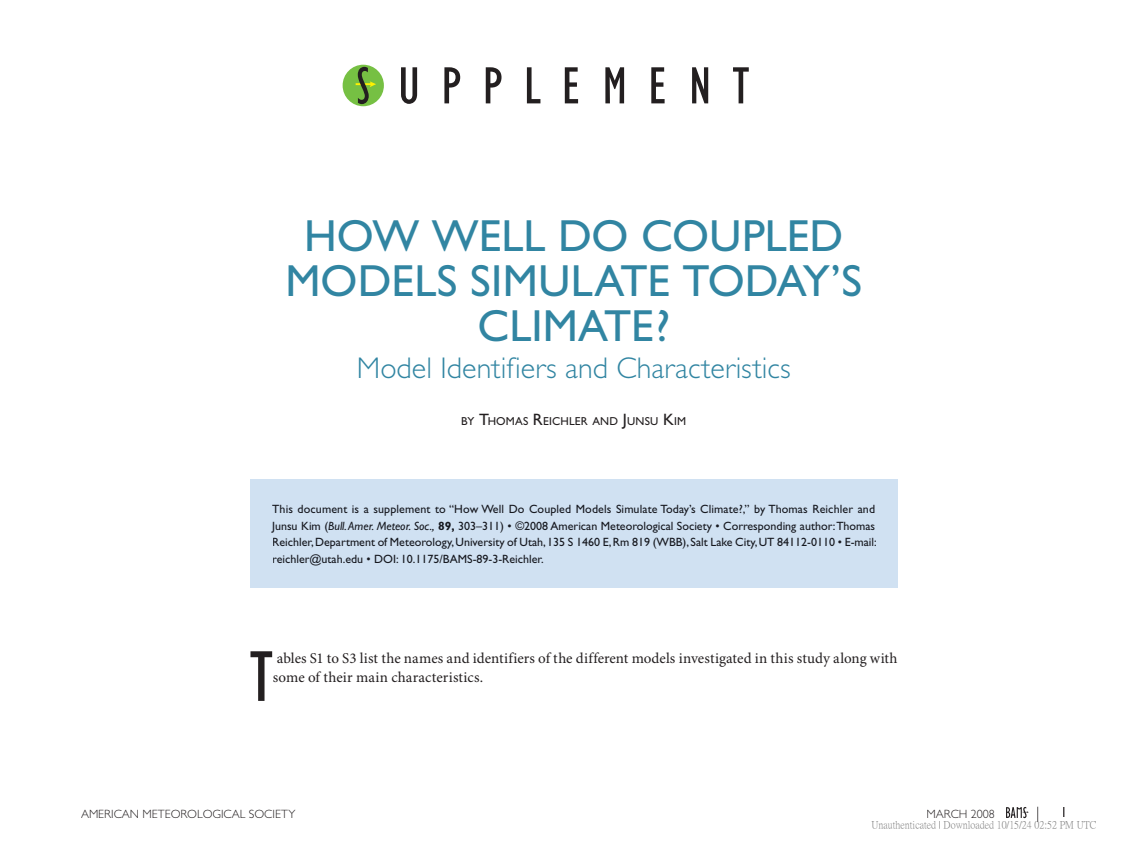
<style>
.page{position:relative;width:1134px;height:851px;background:#fff}
.page>*{position:absolute;margin:0;border:0;box-sizing:border-box;transform-origin:0 0}
.t1{font:condensed 74.25px "Gill Sans";color:#231f20}
.t2{font:condensed 54px "Gill Sans";letter-spacing:.39em;color:#231f20}
.t3{font:45px/45px "Gill Sans";color:#3185a2;text-align:center}
.t4{font:300 30px "Gill Sans";letter-spacing:.005em;color:#3185a2}
.t5{font:15px/18.8px "Minion Pro";letter-spacing:.005em;color:#231f20}
.t6{font:300 15px "Gill Sans";color:#231f20}
.t7{font:condensed 15px "Gill Sans";color:#231f20}
.t8{font:12px/16.5px "Gill Sans";color:#16181f}
.t9{font:300 12px "Gill Sans";color:#231f20}
.t10{font:11.55px "Gill Sans";letter-spacing:.015em;color:#231f20}
.t11{font:10.5px "P Ming Li U";color:rgb(0 0 0/.5)}
.s1{font-size:16.5px}
.s2{font-style:italic}
.s3{font-weight:700}
</style>
<div class="page">
<div style="left:250px;top:479px;width:648px;height:108px;background:#d0e1f2"></div>
<div style="left:343px;top:65px;width:41px;height:41px;background:#76c043;border-radius:50%"></div>
<svg style="left:356px;top:67px;width:20px;height:37px"></svg>
<svg style="left:1006px;top:807px;width:23px;height:12px"></svg>
<h2 class="t2" style="left:398px;top:56px;width:353px">UPPLEMENT</h2>
<h3 class="t3" style="left:285px;top:213px;width:578px">HOW WELL DO COUPLED<br>MODELS SIMULATE TODAY’S<br>CLIMATE?</h3>
<h3 class="t4" style="left:357px;top:351px;width:435px">Model Identifiers and Characteristics</h3>
<p class="t10" style="left:461px;top:414px;width:226px">BY <span class="s1">T</span>HOMAS <span class="s1">R</span>EICHLER AND <span class="s1">J</span>UNSU <span class="s1">K</span>IM</p>
<p class="t8" style="left:272px;top:501px;width:606px">This document is a supplement to “How Well Do Coupled Models Simulate Today’s Climate?,” by Thomas Reichler and Junsu Kim (<span class="s2">Bull. Amer. Meteor. Soc.,</span> <span class="s3">89,</span> 303–311) • ©2008 American Meteorological Society • Corresponding author: Thomas Reichler, Department of Meteorology, University of Utah, 135 S 1460 E, Rm 819 (WBB), Salt Lake City, UT 84112-0110 • E-mail: reichler@utah.edu • DOI: 10.1175/BAMS-89-3-Reichler.</p>
<h1 class="t1" style="left:250px;top:636px;width:25px">T</h1>
<p class="t5" style="left:273px;top:649px;width:626px">ables S1 to S3 list the names and identifiers of the different models investigated in this study along with some of their main characteristics.</p>
<p class="t9" style="left:81px;top:807px;width:216px">AMERICAN METEOROLOGICAL SOCIETY</p>
<p class="t9" style="left:927px;top:807px;width:70px">MARCH 2008</p>
<p class="t6" style="left:1036px;top:804px;width:5px">|</p>
<p class="t7" style="left:1061px;top:804px;width:7px">1</p>
<p class="t11" style="left:872px;top:820px;width:226px">Unauthenticated | Downloaded 10/15/24 02:52 PM UTC</p>
</div>
